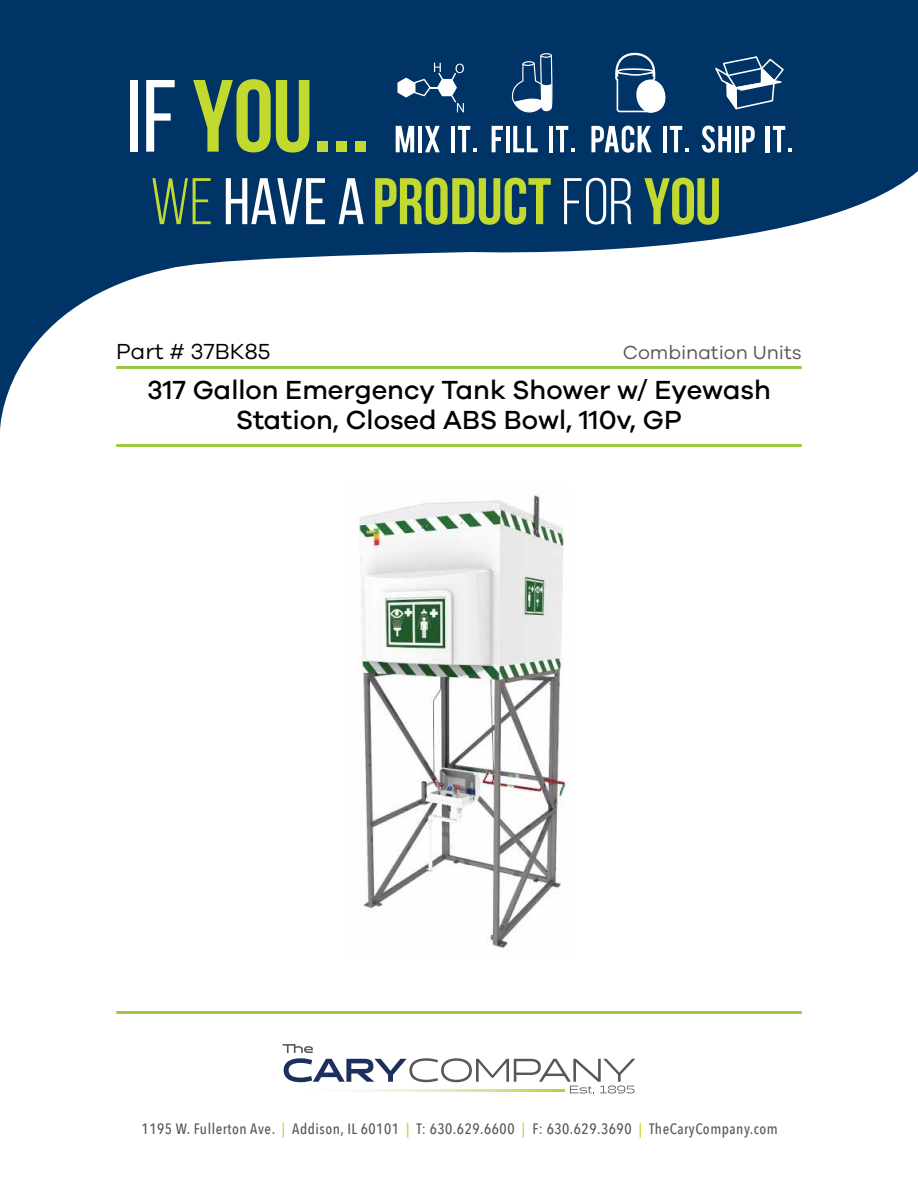
<style>
.page{position:relative;width:918px;height:1188px;background:#fff}
.page>*{position:absolute;margin:0;border:0;box-sizing:border-box;transform-origin:0 0}
.t1{font:500 27px/30px "Galano Grotesque";color:#000;text-align:center}
.t2{font:22.5px "Galano Grotesque";color:#000}
.t3{font:19.5px "Galano Grotesque";color:#5a5655}
.t4{font:500 15px "Avenir Next Condensed";letter-spacing:.035em;color:#5a5655}
.s1{color:#c2d930}
</style>
<div class="page">
<svg style="left:0;top:0;width:918px;height:429px;fill:#036"></svg>
<div style="left:130px;top:80px;width:8px;height:72px;background:#fff"></div>
<svg style="left:146px;top:80px;width:29px;height:72px"></svg>
<svg style="left:193px;top:79px;width:116px;height:74px;background:#648949"></svg>
<div style="left:317px;top:141px;width:11px;height:11px;background:#c2d930"></div>
<div style="left:336px;top:141px;width:11px;height:11px;background:#c2d930"></div>
<div style="left:355px;top:141px;width:11px;height:11px;background:#c2d930"></div>
<svg style="left:152px;top:178px;width:59px;height:46px;background:#356056"></svg>
<svg style="left:226px;top:178px;width:99px;height:46px"></svg>
<svg style="left:339px;top:178px;width:25px;height:46px"></svg>
<svg style="left:375px;top:178px;width:176px;height:47px;background:#688b48"></svg>
<svg style="left:564px;top:178px;width:68px;height:47px"></svg>
<svg style="left:644px;top:178px;width:75px;height:47px;background:#668a49"></svg>
<svg style="left:614px;top:52px;width:52px;height:61px"></svg>
<svg style="left:397px;top:63px;width:67px;height:49px"></svg>
<svg style="left:715px;top:56px;width:69px;height:53px"></svg>
<svg style="left:511px;top:53px;width:42px;height:60px"></svg>
<svg style="left:396px;top:126px;width:18px;height:26px"></svg>
<hr style="left:418px;top:126px;width:4px;height:26px;background:#fff">
<svg style="left:425px;top:126px;width:15px;height:26px"></svg>
<hr style="left:451px;top:126px;width:4px;height:26px;background:#fff">
<svg style="left:458px;top:126px;width:19px;height:26px"></svg>
<svg style="left:492px;top:126px;width:11px;height:26px"></svg>
<hr style="left:506px;top:126px;width:4px;height:26px;background:#fff">
<svg style="left:513px;top:126px;width:25px;height:26px"></svg>
<hr style="left:549px;top:126px;width:4px;height:26px;background:#fff">
<svg style="left:556px;top:126px;width:19px;height:26px"></svg>
<svg style="left:591px;top:126px;width:61px;height:27px"></svg>
<hr style="left:663px;top:126px;width:4px;height:26px;background:#fff">
<svg style="left:670px;top:126px;width:19px;height:26px"></svg>
<svg style="left:702px;top:126px;width:29px;height:27px"></svg>
<hr style="left:735px;top:126px;width:4px;height:26px;background:#fff">
<svg style="left:742px;top:126px;width:13px;height:26px"></svg>
<hr style="left:766px;top:126px;width:4px;height:26px;background:#fff">
<svg style="left:773px;top:126px;width:19px;height:26px"></svg>
<hr style="left:116px;top:366px;width:686px;height:3px;background:#9aca3c">
<hr style="left:116px;top:444px;width:686px;height:3px;background:#9aca3c">
<hr style="left:116px;top:1011px;width:686px;height:3px;background:#9aca3c">
<svg style="left:283px;top:1044px;width:352px;height:50px"></svg>
<img style="left:284px;top:1089px;width:281px;height:2px">
<img style="left:358px;top:494px;width:211px;height:455px">
<h2 class="t2" style="left:116px;top:337px;width:156px">Part # 37BK85</h2>
<h3 class="t3" style="left:623px;top:340px;width:180px">Combination Units</h3>
<h1 class="t1" style="left:147px;top:374px;width:625px">317 Gallon Emergency Tank Shower w/ Eyewash<br>Station, Closed ABS Bowl, 110v, GP</h1>
<p class="t4" style="left:142px;top:1120px;width:638px">1195 W. Fullerton Ave. <span class="s1">|</span> Addison, IL 60101 <span class="s1">|</span> T: 630.629.6600 <span class="s1">|</span> F: 630.629.3690 <span class="s1">|</span> TheCaryCompany.com</p>
</div>
